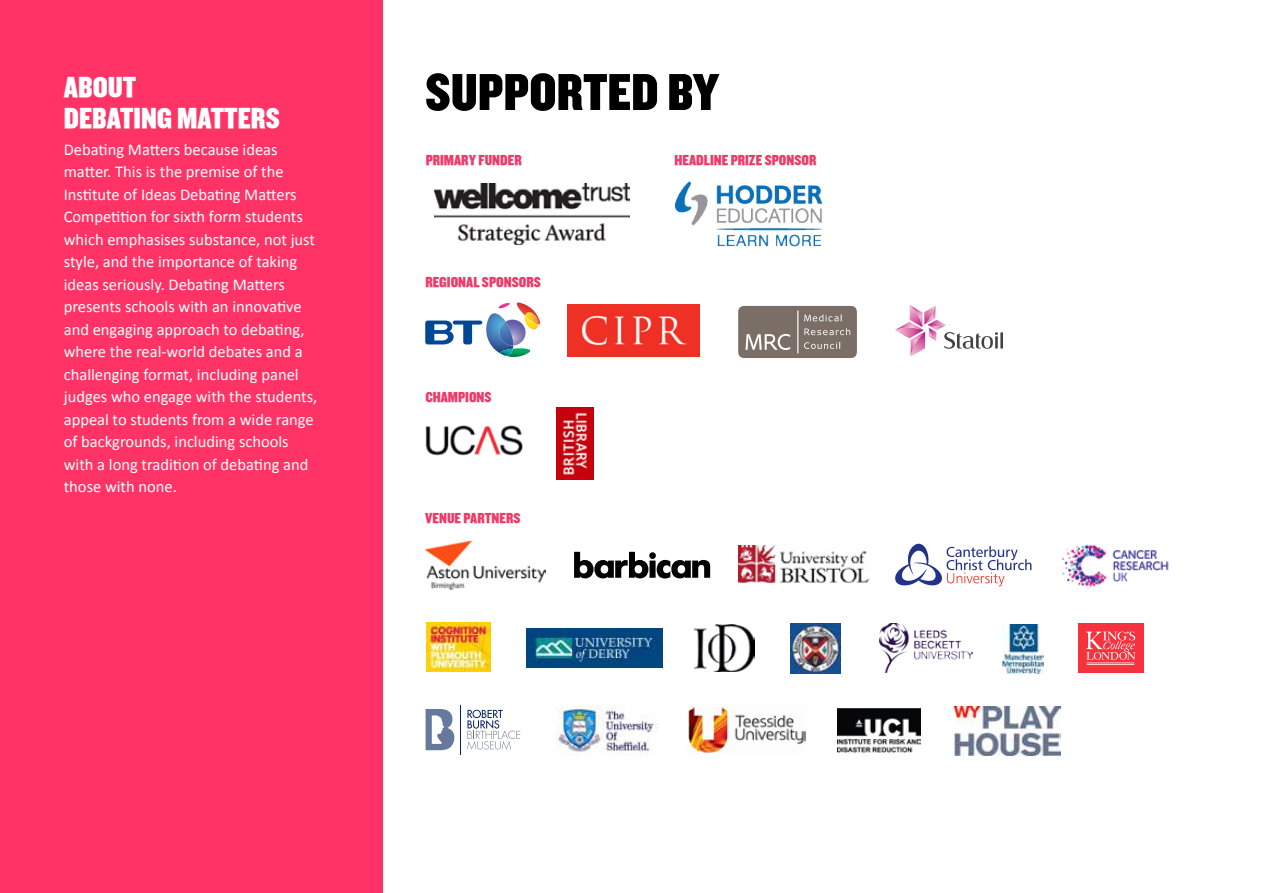
<style>
.page{position:relative;width:1263px;height:893px;background:#fff}
.page>*{position:absolute;margin:0;border:0;box-sizing:border-box;transform-origin:0 0}
.t1{font:54px "Knockout HTF70 Full Welterwt";color:#000}
.t2{font:30px/31.2px "Knockout HTF70 Full Welterwt";color:#fff}
.t3{font:16.5px/22.5px "Calibri";color:#fff}
.t4{font:15px "Knockout HTF70 Full Welterwt";color:#ed3b69}
</style>
<div class="page">
<div style="left:0;top:0;width:383px;height:893px;background:#f36"></div>
<img style="left:434px;top:184px;width:196px;height:61px">
<img style="left:675px;top:182px;width:147px;height:64px">
<svg style="left:425px;top:302px;width:115px;height:55px"></svg>
<img style="left:567px;top:305px;width:132px;height:52px">
<div style="left:738px;top:306px;width:119px;height:52px;background:#7b6e66;border-radius:7px"></div>
<svg style="left:745px;top:334px;width:45px;height:16px"></svg>
<svg style="left:797px;top:311px;width:1px;height:42px"></svg>
<svg style="left:804px;top:342px;width:36px;height:7px"></svg>
<svg style="left:804px;top:328px;width:46px;height:7px"></svg>
<svg style="left:804px;top:314px;width:38px;height:7px"></svg>
<svg style="left:895px;top:305px;width:108px;height:51px"></svg>
<img style="left:425px;top:425px;width:98px;height:31px">
<img style="left:557px;top:407px;width:37px;height:72px">
<img style="left:880px;top:623px;width:92px;height:50px">
<img style="left:426px;top:622px;width:65px;height:49px">
<img style="left:425px;top:540px;width:120px;height:50px">
<svg style="left:895px;top:544px;width:136px;height:43px"></svg>
<img style="left:688px;top:707px;width:118px;height:46px">
<img style="left:791px;top:624px;width:49px;height:49px">
<img style="left:1061px;top:544px;width:108px;height:44px">
<div style="left:1078px;top:623px;width:65px;height:50px;background:#f7323f"></div>
<svg style="left:1086px;top:632px;width:49px;height:33px"></svg>
<svg style="left:467px;top:710px;width:53px;height:40px"></svg>
<hr style="left:460px;top:705px;width:1px;height:49px;background:#001f5b">
<svg style="left:426px;top:709px;width:28px;height:41px"></svg>
<img style="left:1002px;top:624px;width:41px;height:49px">
<img style="left:739px;top:545px;width:131px;height:39px">
<img style="left:526px;top:628px;width:137px;height:40px">
<img style="left:694px;top:624px;width:60px;height:48px">
<img style="left:556px;top:706px;width:102px;height:49px">
<img style="left:955px;top:706px;width:105px;height:50px">
<img style="left:838px;top:708px;width:82px;height:45px">
<svg style="left:574px;top:552px;width:136px;height:26px"></svg>
<h2 class="t2" style="left:64px;top:72px;width:215px">ABOUT<br>DEBATING MATTERS</h2>
<p class="t3" style="left:64px;top:138px;width:255px">Debating Matters because ideas matter. This is the premise of the Institute of Ideas Debating Matters Competition for sixth form students which emphasises substance, not just style, and the importance of taking ideas seriously. Debating Matters presents schools with an innovative and engaging approach to debating, where the real-world debates and a challenging format, including panel judges who engage with the students, appeal to students from a wide range of backgrounds, including schools with a long tradition of debating and those with none.</p>
<h1 class="t1" style="left:425px;top:64px;width:296px">SUPPORTED BY</h1>
<p class="t4" style="left:426px;top:152px;width:98px">PRIMARY FUNDER</p>
<p class="t4" style="left:674px;top:152px;width:143px">HEADLINE PRIZE SPONSOR</p>
<p class="t4" style="left:425px;top:274px;width:22px">REGIONA</p>
<p class="t4" style="left:473px;top:274px;width:69px">L SPONSORS</p>
<p class="t4" style="left:425px;top:389px;width:68px">CHAMPIONS</p>
<p class="t4" style="left:425px;top:510px;width:54px">VENUE PARTN</p>
<p class="t4" style="left:499px;top:510px;width:23px">ERS</p>
</div>
